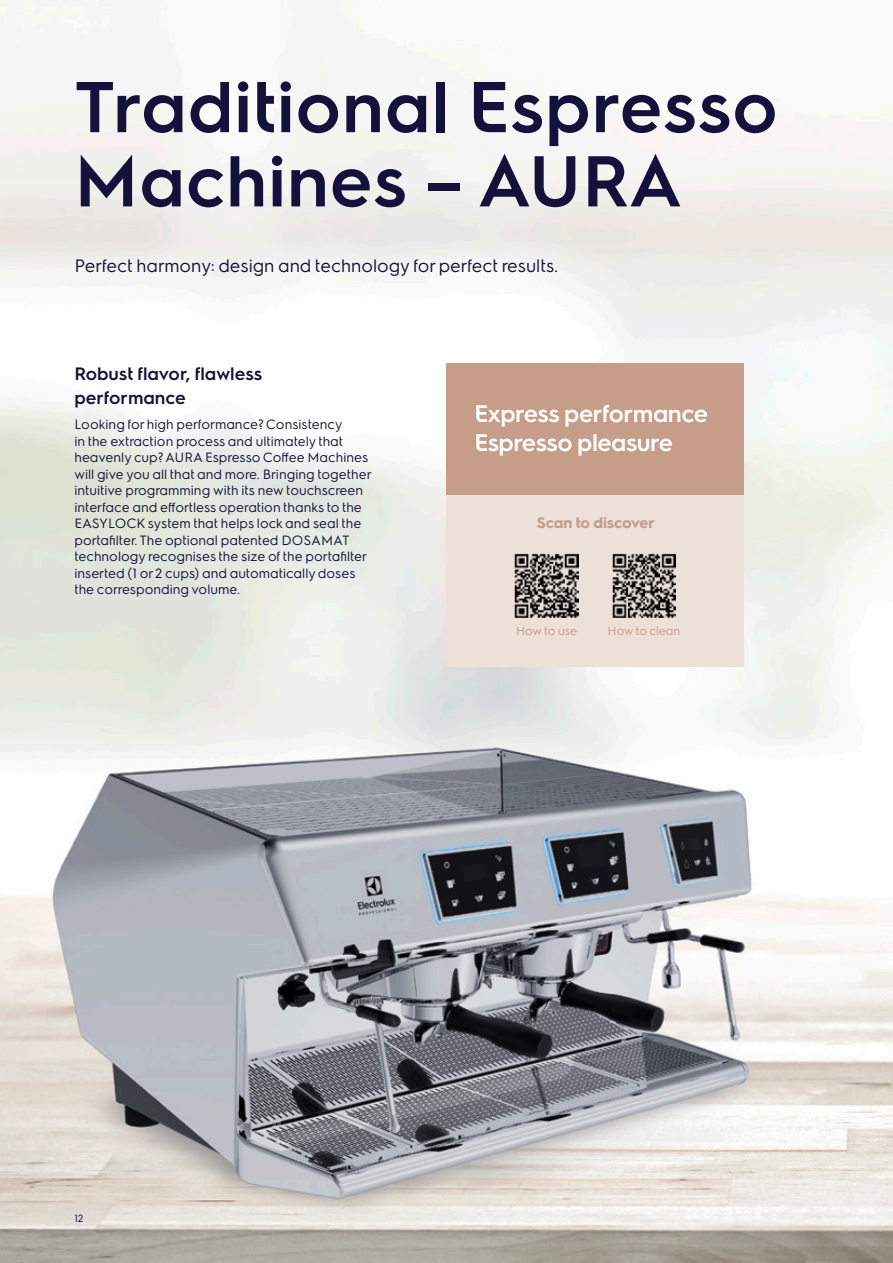
<style>
.page{position:relative;width:893px;height:1263px;background:#fff}
.page>*{position:absolute;margin:0;border:0;box-sizing:border-box;transform-origin:0 0}
.t1{font:600 72px/74.2px "Electrolux Sans";letter-spacing:.01em;color:#14123b}
.t2{font:600 24px/28.8px "Electrolux Sans";letter-spacing:-.02em;color:#fff}
.t3{font:18px "Electrolux Sans";color:#14123b}
.t4{font:600 18px/24.8px "Electrolux Sans";color:#14123b}
.t5{font:700 15.3px "Electrolux Sans";letter-spacing:-.005em;color:#c59d88}
.t6{font:13.5px/16.5px "Electrolux Sans";color:#14123b}
.t7{font:12px "Electrolux Sans";color:#c59d88}
.t8{font:10.5px "Electrolux Sans";color:#14123b}
</style>
<div class="page">
<img style="left:0;top:55px;width:893px;height:1208px">
<div style="left:446px;top:363px;width:298px;height:132px;background:#c59d88"></div>
<div style="left:446px;top:495px;width:298px;height:171px;background:#ece0d9"></div>
<img style="left:612px;top:554px;width:64px;height:64px">
<img style="left:515px;top:554px;width:64px;height:64px">
<h1 class="t1" style="left:74px;top:65px;width:705px">Traditional Espresso<br>Machines – AURA</h1>
<h3 class="t3" style="left:74px;top:253px;width:485px">Perfect harmony: design and technology for perfect results.</h3>
<h3 class="t4" style="left:74px;top:360px;width:189px">Robust flavor, flawless performance</h3>
<p class="t6" style="left:74px;top:415px;width:298px">Looking for high performance? Consistency<br>in the extraction process and ultimately that heavenly cup? AURA Espresso Coffee Machines will give you all that and more. Bringing together intuitive programming with its new touchscreen interface and effortless operation thanks to the EASYLOCK system that helps lock and seal the portafilter. The optional patented DOSAMAT technology recognises the size of the portafilter inserted (1 or 2 cups) and automatically doses the corresponding volume.</p>
<h2 class="t2" style="left:474px;top:398px;width:235px">Express performance<br>Espresso pleasure</h2>
<p class="t5" style="left:537px;top:512px;width:119px">Scan to discover</p>
<p class="t7" style="left:516px;top:623px;width:63px">How to use</p>
<p class="t7" style="left:607px;top:623px;width:74px">How to clean</p>
<p class="t8" style="left:74px;top:1210px;width:11px">12</p>
</div>
